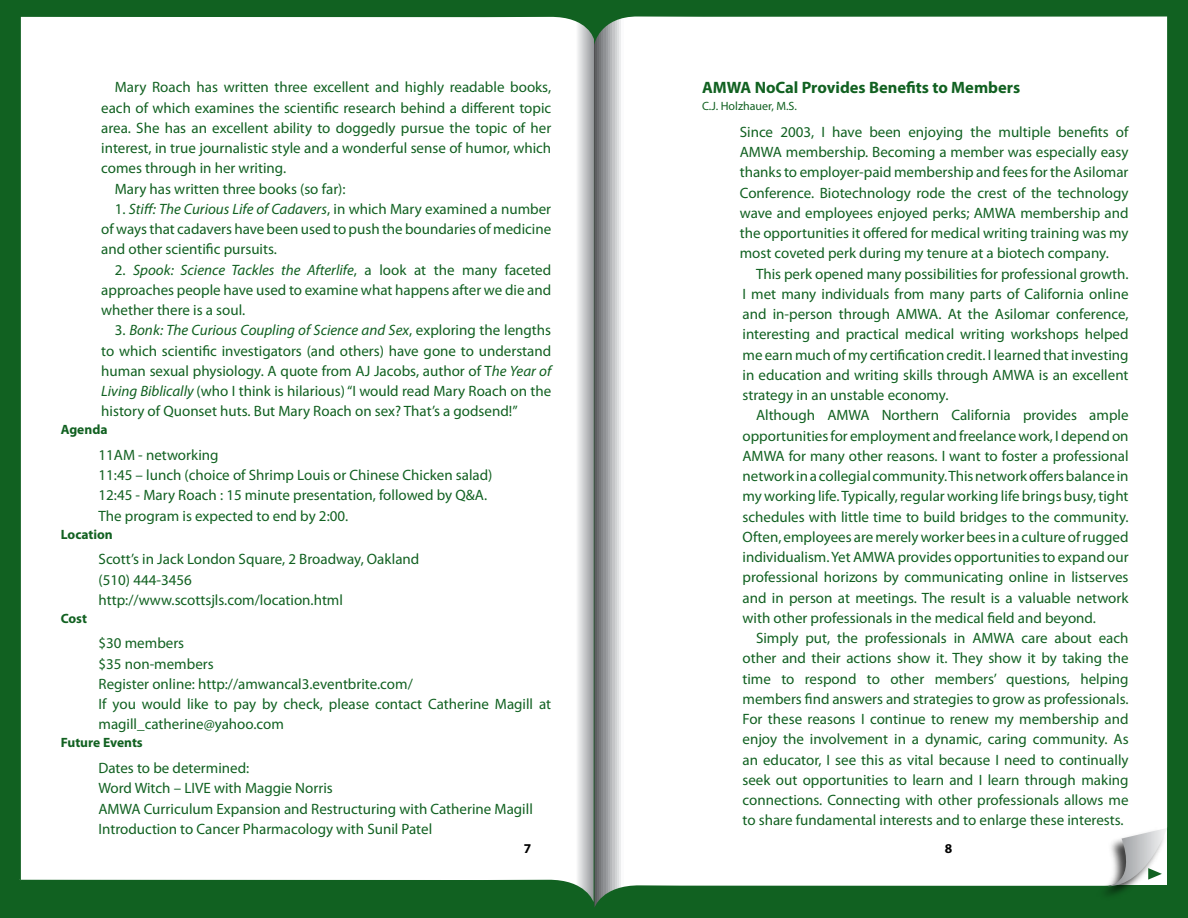
<style>
.page{position:relative;width:1188px;height:918px;background:#fff}
.page>*{position:absolute;margin:0;border:0;box-sizing:border-box;transform-origin:0 0}
.t1{font:700 16.5px "Myriad Pro";color:#116121}
.t2{font:15px/20.2px "Myriad Pro";color:#116121;text-align:justify}
.t3{font:700 13.5px "Myriad Pro";color:#116121}
.t4{font:12px "Myriad Pro";color:#116121}
.s1{font-style:italic}
</style>
<div class="page">
<div style="left:0;top:0;width:594px;height:918px;background:#116121"></div>
<div style="left:19px;top:16px;width:575px;height:886px;background:#fff"></div>
<div style="left:594px;top:0;width:594px;height:918px;background:#116121"></div>
<svg style="left:594px;top:16px;width:573px;height:891px;background:#f4f6f5"></svg>
<div style="left:1095px;top:827px;width:73px;height:74px;background:#000;opacity:.75"></div>
<svg style="left:1108px;top:828px;width:59px;height:58px;background:#cccfce"></svg>
<svg style="left:525px;top:844px;width:6px;height:9px"></svg>
<svg style="left:945px;top:844px;width:7px;height:9px"></svg>
<p class="t2" style="left:115px;top:77px;width:438px">Mary Roach has written three excellent and highly readable books,</p>
<p class="t2" style="left:101px;top:97px;width:452px">each of which examines the scientific research behind a different topic</p>
<p class="t2" style="left:101px;top:117px;width:452px">area. She has an excellent ability to doggedly pursue the topic of her</p>
<p class="t2" style="left:101px;top:138px;width:452px">interest, in true journalistic style and a wonderful sense of humor, which</p>
<p class="t2" style="left:101px;top:158px;width:186px">comes through in her writing.</p>
<p class="t2" style="left:115px;top:178px;width:232px">Mary has written three books (so far):</p>
<p class="t2" style="left:101px;top:198px;width:452px;text-indent:14px">1. <span class="s1">Stiff: The Curious Life of Cadavers</span>, in which Mary examined a number of ways that cadavers have been used to push the boundaries of medicine and other scientific pursuits.</p>
<p class="t2" style="left:101px;top:259px;width:452px;text-indent:14px">2. <span class="s1">Spook: Science Tackles the Afterlife</span>, a look at the many faceted approaches people have used to examine what happens after we die and whether there is a soul.</p>
<p class="t2" style="left:101px;top:320px;width:452px;text-indent:14px">3. <span class="s1">Bonk: The Curious Coupling of Science and Sex</span>, exploring the lengths to which scientific investigators (and others) have gone to understand human sexual physiology. A quote from AJ Jacobs, author of T<span class="s1">he Year of Living Biblically</span> (who I think is hilarious) “I would read Mary Roach on the history of Quonset huts. But Mary Roach on sex? That’s a godsend!”</p>
<p class="t3" style="left:61px;top:421px;width:48px">Agenda</p>
<p class="t2" style="left:99px;top:445px;width:395px;text-align:left">11AM - networking<br>11:45 – lunch (choice of Shrimp Louis or Chinese Chicken salad)<br>12:45 - Mary Roach : 15 minute presentation, followed by Q&amp;A.<br>The program is expected to end by 2:00.</p>
<p class="t3" style="left:61px;top:525px;width:54px">Location</p>
<p class="t2" style="left:99px;top:549px;width:322px;text-align:left">Scott’s in Jack London Square, 2 Broadway, Oakland (510) 444-3456 http://www.scottsjls.com/location.html</p>
<p class="t3" style="left:61px;top:609px;width:28px">Cost</p>
<p class="t2" style="left:99px;top:633px;width:454px;text-align:left">$30 members<br>$35 non-members<br>Register online: http://amwancal3.eventbrite.com/<br>If you would like to pay by check, please contact Catherine Magill at magill_catherine@yahoo.com</p>
<p class="t3" style="left:61px;top:734px;width:84px">Future Events</p>
<p class="t2" style="left:98px;top:758px;width:436px;text-align:left">Dates to be determined:<br>Word Witch – LIVE with Maggie Norris<br>AMWA Curriculum Expansion and Restructuring with Catherine Magill Introduction to Cancer Pharmacology with Sunil Patel</p>
<p class="t1" style="left:702px;top:77px;width:320px">AMWA NoCal Provides Benefits to Members</p>
<p class="t4" style="left:702px;top:99px;width:97px">C.J. Holzhauer, M.S.</p>
<p class="t2" style="left:740px;top:122px;width:390px">Since 2003, I have been enjoying the multiple benefits of AMWA membership. Becoming a member was especially easy thanks to employer-paid membership and fees for the Asilomar Conference. Biotechnology rode the crest of the technology wave and employees enjoyed perks; AMWA membership and the opportunities it offered for medical writing training was my most coveted perk during my tenure at a biotech company.</p>
<p class="t2" style="left:742px;top:263px;width:388px;text-indent:14px">This perk opened many possibilities for professional growth.<br>I met many individuals from many parts of California online and in-person through AMWA. At the Asilomar conference, interesting and practical medical writing workshops helped me earn much of my certification credit. I learned that investing in education and writing skills through AMWA is an excellent strategy in an unstable economy.</p>
<p class="t2" style="left:742px;top:405px;width:388px;text-indent:14px">Although AMWA Northern California provides ample opportunities for employment and freelance work, I depend on AMWA for many other reasons. I want to foster a professional network in a collegial community. This network offers balance in my working life. Typically, regular working life brings busy, tight schedules with little time to build bridges to the community.<br>Often, employees are merely worker bees in a culture of rugged individualism. Yet AMWA provides opportunities to expand our professional horizons by communicating online in listserves and in person at meetings. The result is a valuable network with other professionals in the medical field and beyond.</p>
<p class="t2" style="left:742px;top:628px;width:388px;text-indent:14px">Simply put, the professionals in AMWA care about each other and their actions show it. They show it by taking the time to respond to other members’ questions, helping members find answers and strategies to grow as professionals.<br>For these reasons I continue to renew my membership and enjoy the involvement in a dynamic, caring community. As an educator, I see this as vital because I need to continually seek out opportunities to learn and I learn through making connections. Connecting with other professionals allows me to share fundamental interests and to enlarge these interests.</p>
</div>
